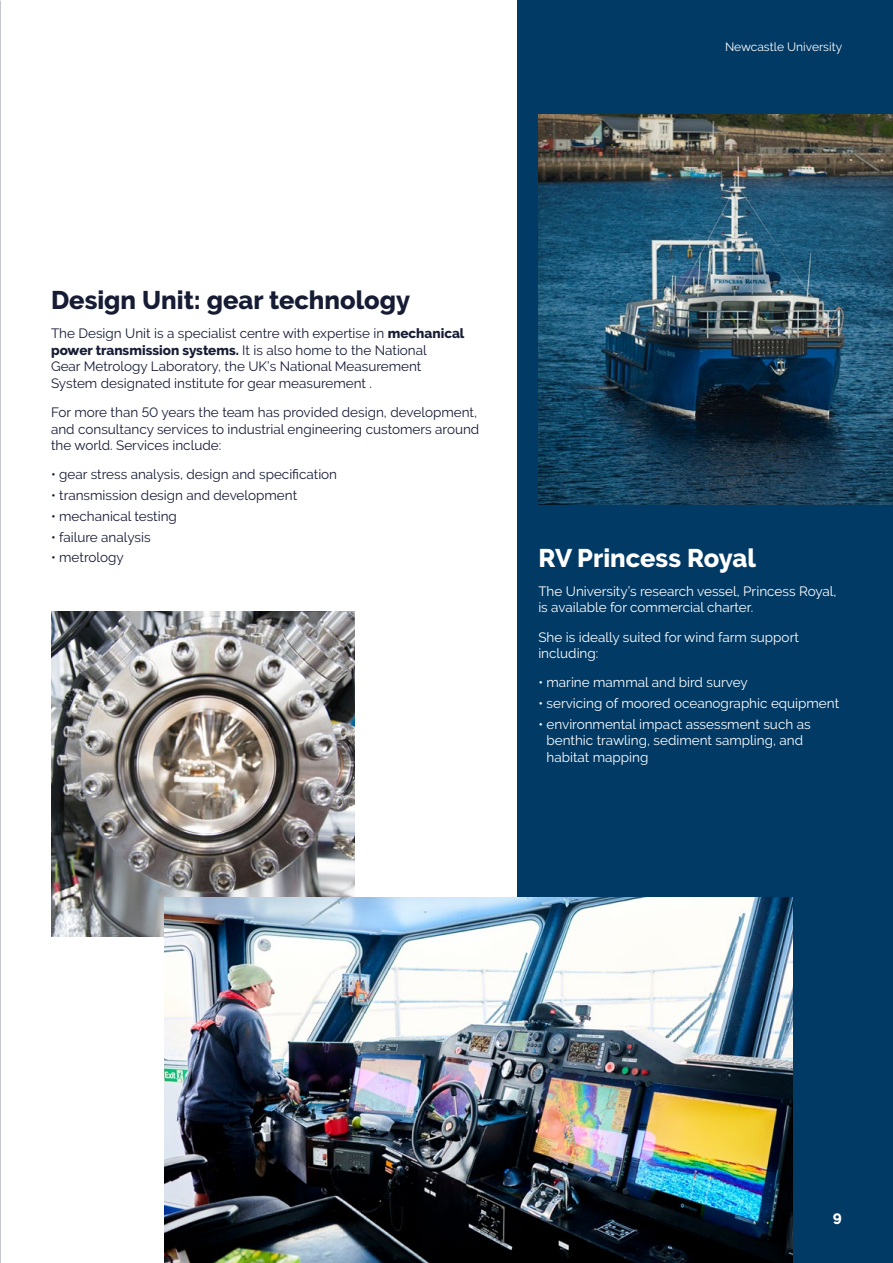
<style>
.page{position:relative;width:893px;height:1263px;background:#fff}
.page>*{position:absolute;margin:0;border:0;box-sizing:border-box;transform-origin:0 0}
.Subheading{font:800 25.5px "Derailed";color:#171c35}
.Pull_Out_Heading{font:800 25.5px "Derailed";color:#fff}
.t1{font:800 15px "Derailed";color:#fff}
.t2{font:13.5px/16.5px "Derailed";color:#171c35}
.t3{font:13.5px/16.5px "Derailed";color:#fff}
.t4{font:12px "Derailed";color:#fff}
.s1{font-weight:800}
</style>
<div class="page">
<img style="left:51px;top:611px;width:304px;height:326px">
<div style="left:517px;top:0;width:376px;height:1263px;background:#003a65"></div>
<img style="left:538px;top:115px;width:355px;height:389px">
<img style="left:164px;top:898px;width:629px;height:365px">
<p class="t4" style="left:725px;top:40px;width:119px">Newcastle University</p>
<p class="Subheading" style="left:51px;top:286px;width:361px">Design Unit: gear technology</p>
<p class="t2" style="left:51px;top:325px;width:415px">The Design Unit is a specialist centre with expertise in <span class="s1">mechanical power transmission systems.</span> It is also home to the National<br>Gear Metrology Laboratory, the UK’s National Measurement System designated institute for gear measurement .</p>
<p class="t2" style="left:51px;top:404px;width:430px">For more than 50 years the team has provided design, development, and consultancy services to industrial engineering customers around the world. Services include:</p>
<p class="t2" style="left:51px;top:466px;width:288px">• gear stress analysis, design and specification</p>
<p class="t2" style="left:51px;top:487px;width:248px">• transmission design and development</p>
<p class="t2" style="left:51px;top:508px;width:127px">• mechanical testing</p>
<p class="t2" style="left:51px;top:529px;width:101px">• failure analysis</p>
<p class="t2" style="left:51px;top:549px;width:74px">• metrology</p>
<p class="Pull_Out_Heading" style="left:538px;top:543px;width:219px">RV Princess Royal</p>
<p class="t3" style="left:538px;top:583px;width:300px">The University’s research vessel, Princess Royal, is available for commercial charter.</p>
<p class="t3" style="left:538px;top:628px;width:262px">She is ideally suited for wind farm support including:</p>
<p class="t3" style="left:538px;top:674px;width:211px">• marine mammal and bird survey</p>
<p class="t3" style="left:538px;top:695px;width:302px">• servicing of moored oceanographic equipment</p>
<p class="t3" style="left:546px;top:716px;width:266px;text-indent:-8px">• environmental impact assessment such as benthic trawling, sediment sampling, and habitat mapping</p>
<p class="t1" style="left:833px;top:1210px;width:11px">9</p>
</div>
